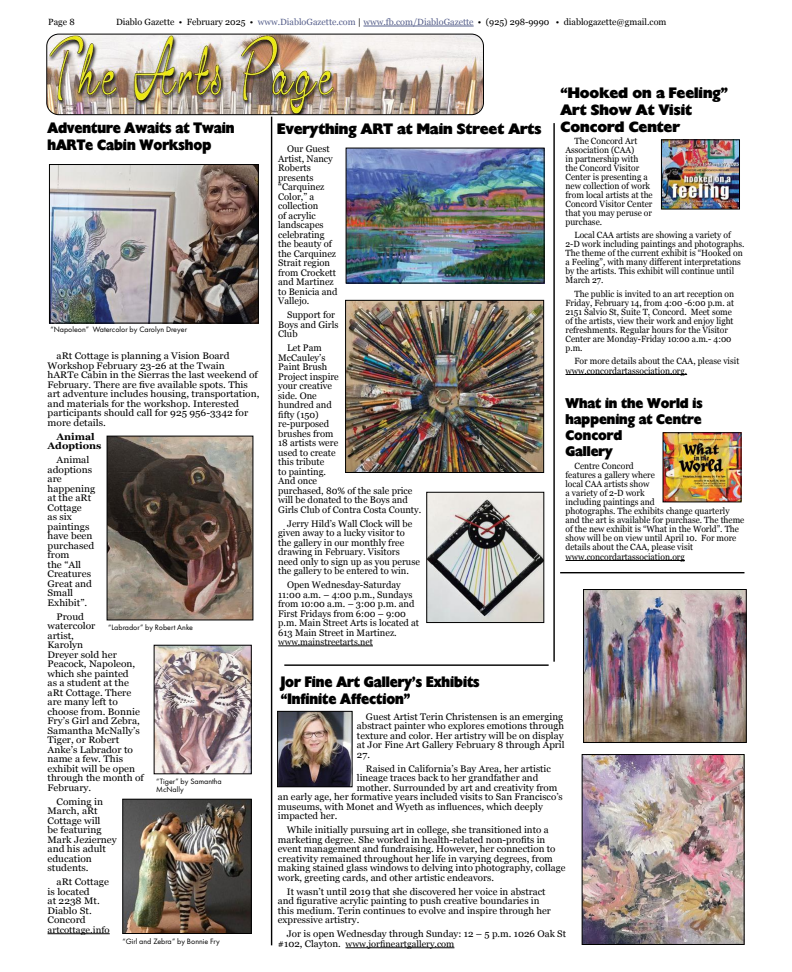
<style>
.page{position:relative;width:792px;height:972px;background:#fff}
.page>*{position:absolute;margin:0;border:0;box-sizing:border-box;transform-origin:0 0}
.t1{font:15px/17px "Herald";color:#000;scale:.91 1}
.t2{font:15px/17px "Herald";color:#000}
.t3{font:14px/16px "Herald";color:#000;scale:.95 1}
.t4{font:9.5px/9.5px "Georgia";color:#000}
.t5{font:9.5px/9.5px "Georgia";color:#000;scale:1.07 1}
.t6{font:700 9.5px/9.5px "Georgia";color:#000;text-align:center;scale:1.07 1}
.t7{font:9px/9px "Georgia";color:#000;scale:.95 1}
.t8{font:9px "Georgia";color:#000}
.t9{font:9px "Georgia";color:#000;scale:1.07 1}
.t10{font:8px/8px "Futura PT";color:#000}
.s1{color:#57608c}
.s2{font-size:9.5px}
</style>
<div class="page">
<hr style="left:363px;top:26px;width:111px;height:1px;background:#57608c">
<hr style="left:48px;top:934px;width:62px;height:1px;background:#000">
<img style="left:48px;top:34px;width:435px;height:81px">
<div style="left:46px;top:34px;width:438px;height:81px;border:1px solid #000;border-radius:12px"></div>
<img style="left:348px;top:150px;width:195px;height:132px">
<div style="left:346px;top:148px;width:199px;height:136px;border:1px solid #000"></div>
<hr style="left:278px;top:646px;width:95px;height:1px;background:#000">
<img style="left:156px;top:647px;width:94px;height:125px">
<div style="left:154px;top:645px;width:98px;height:129px;border:1px solid #000"></div>
<img style="left:51px;top:166px;width:206px;height:156px">
<div style="left:49px;top:164px;width:210px;height:160px;border:1px solid #000"></div>
<hr style="left:271px;top:117px;width:1px;height:828px;background:#000">
<hr style="left:553px;top:123px;width:2px;height:539px;background:#000">
<hr style="left:566px;top:374px;width:121px;height:1px;background:#000">
<hr style="left:566px;top:560px;width:119px;height:1px;background:#000">
<hr style="left:346px;top:948px;width:108px;height:1px;background:#000">
<img style="left:124px;top:801px;width:126px;height:131px">
<div style="left:122px;top:799px;width:130px;height:135px;border:1px solid #000"></div>
<img style="left:663px;top:141px;width:75px;height:67px">
<div style="left:661px;top:139px;width:79px;height:71px;border:1px solid #000"></div>
<img style="left:584px;top:756px;width:158px;height:187px">
<div style="left:582px;top:754px;width:162px;height:191px;border:1px solid #000"></div>
<img style="left:347px;top:302px;width:195px;height:169px">
<div style="left:345px;top:300px;width:199px;height:173px;border:1px solid #000"></div>
<img style="left:428px;top:494px;width:114px;height:127px">
<div style="left:426px;top:492px;width:118px;height:131px;border:1px solid #000"></div>
<img style="left:585px;top:591px;width:160px;height:150px">
<div style="left:583px;top:589px;width:164px;height:154px;border:1px solid #000"></div>
<img style="left:109px;top:438px;width:142px;height:180px">
<div style="left:107px;top:436px;width:146px;height:184px;border:1px solid #000"></div>
<img style="left:665px;top:434px;width:75px;height:66px">
<div style="left:663px;top:432px;width:79px;height:70px;border:1px solid #000"></div>
<hr style="left:284px;top:664px;width:265px;height:2px;background:#000">
<hr style="left:560px;top:572px;width:184px;height:1px;background:#000">
<img style="left:279px;top:713px;width:71px;height:72px">
<div style="left:277px;top:711px;width:75px;height:76px;border:1px solid #000"></div>
<p class="t8" style="left:48px;top:16px;width:28px">Page 8</p>
<p class="t8" style="left:116px;top:16px;width:552px">Diablo Gazette • February 2025 • <span class="s1">www.DiabloGazette.com</span> | <span class="s1">www.fb.com/DiabloGazette</span> • (925) 298-9990 • diablogazette@gmail.com</p>
<h1 class="t2" style="left:560px;top:85px;width:169px">“Hooked on a Feeling”<br>Art Show At Visit<br>Concord Center</h1>
<p class="t7" style="left:566px;top:136px;width:93px;text-indent:9px">The Concord Art<br>Association (CAA)<br>in partnership with<br>the Concord Visitor<br>Center is presenting a new collection of work from local artists at the<br>Concord Visitor Center that you may peruse or purchase.</p>
<p class="t7" style="left:566px;top:230px;width:190px;text-indent:9px">Local CAA artists are showing a variety of 2-D work including paintings and photographs.<br>The theme of the current exhibit is “Hooked on a Feeling”, with many different interpretations by the artists. This exhibit will continue until March 27.</p>
<p class="t7" style="left:566px;top:289px;width:179px;text-indent:9px">The public is invited to an art reception on Friday, February 14, from 4:00 -6:00 p.m. at 2151 Salvio St, Suite T, Concord. Meet some of the artists, view their work and enjoy light refreshments. Regular hours for the Visitor Center are Monday-Friday 10:00 a.m.- 4:00 p.m.</p>
<p class="t7" style="left:566px;top:356px;width:184px;line-height:9.5px;text-indent:9px">For more details about the CAA, please visit www.concordartassociation.org.</p>
<h2 class="t3" style="left:566px;top:395px;width:146px">What in the World is happening at Centre<br>Concord<br>Gallery</h2>
<p class="t7" style="left:566px;top:461px;width:190px;text-indent:9px">Centre Concord<br>features a gallery where<br>local CAA artists show<br>a variety of 2-D work<br>including paintings and<br>photographs. The exhibits change quarterly and the art is available for purchase. The theme of the new exhibit is “What in the World”. The show will be on view until April 10. For more details about the CAA, please visit www.concordartassociation.org</p>
<h1 class="t1" style="left:48px;top:120px;width:207px">Adventure Awaits at Twain hARTe Cabin Workshop</h1>
<h1 class="t2" style="left:277px;top:121px;width:266px">Everything ART at Main Street Arts</h1>
<p class="t4" style="left:278px;top:144px;width:61px;text-indent:9px">Our Guest<br>Artist, Nancy<br>Roberts presents “Carquinez<br>Color,” a collection<br>of acrylic landscapes celebrating the beauty of the Carquinez<br>Strait region from Crockett and Martinez to Benicia and<br>Vallejo.</p>
<p class="t4" style="left:278px;top:310px;width:62px;text-indent:9px">Support for<br>Boys and Girls<br>Club</p>
<p class="t4" style="left:278px;top:343px;width:145px;text-indent:9px">Let Pam<br>McCauley’s<br>Paint Brush<br>Project inspire<br>your creative<br>side. One<br>hundred and<br>fifty (150)<br>re-purposed<br>brushes from<br>18 artists were<br>used to create<br>this tribute<br>to painting.<br>And once<br>purchased, 80% of the sale price will be donated to the Boys and<br>Girls Club of Contra Costa County.</p>
<p class="t4" style="left:278px;top:518px;width:143px;text-indent:9px">Jerry Hild’s Wall Clock will be given away to a lucky visitor to the gallery in our monthly free drawing in February. Visitors need only to sign up as you peruse the gallery to be entered to win.</p>
<p class="t4" style="left:278px;top:580px;width:143px;text-indent:9px">Open Wednesday-Saturday<br>11:00 a.m. – 4:00 p.m., Sundays from 10:00 a.m. – 3:00 p.m. and<br>First Fridays from 6:00 – 9:00 p.m. Main Street Arts is located at<br>613 Main Street in Martinez.</p>
<p class="t8" style="left:278px;top:635px;width:96px">www.mainstreetarts.net</p>
<p class="t10" style="left:50px;top:326px;width:138px">“Napoleon” Watercolor by Carolyn Dreyer</p>
<p class="t5" style="left:48px;top:351px;width:200px;text-indent:9px">aRt Cottage is planning a Vision Board Workshop February 23-26 at the Twain<br>hARTe Cabin in the Sierras the last weekend of February. There are five available spots. This art adventure includes housing, transportation, and materials for the workshop. Interested participants should call for 925 956-3342 for more details.</p>
<p class="t6" style="left:48px;top:431px;width:52px">Animal<br>Adoptions</p>
<p class="t5" style="left:48px;top:455px;width:46px;text-indent:9px">Animal adoptions are happening at the aRt<br>Cottage<br>as six paintings have been purchased from<br>the “All<br>Creatures<br>Great and<br>Small<br>Exhibit”.</p>
<p class="t5" style="left:48px;top:612px;width:92px;text-indent:9px">Proud<br>watercolor<br>artist,<br>Karolyn<br>Dreyer sold her<br>Peacock, Napoleon, which she painted<br>as a student at the aRt Cottage. There are many left to choose from. Bonnie<br>Fry’s Girl and Zebra,<br>Samantha McNally’s<br>Tiger, or Robert<br>Anke’s Labrador to name a few. This exhibit will be open through the month of<br>February.</p>
<p class="t5" style="left:48px;top:797px;width:66px;text-indent:9px">Coming in<br>March, aRt<br>Cottage will<br>be featuring<br>Mark Jezierney and his adult education students.</p>
<p class="t5" style="left:48px;top:877px;width:59px;text-indent:9px">aRt Cottage is located<br>at 2238 Mt.<br>Diablo St.<br>Concord</p>
<p class="t9" style="left:48px;top:923px;width:60px">artcottage.info</p>
<p class="t10" style="left:108px;top:623px;width:87px">“Labrador” by Robert Anke</p>
<h1 class="t1" style="left:281px;top:674px;width:220px">Jor Fine Art Gallery’s Exhibits “Infinite Affection”</h1>
<p class="t4" style="left:357px;top:712px;width:209px;text-indent:9px">Guest Artist Terin Christensen is an emerging abstract painter who explores emotions through texture and color. Her artistry will be on display at Jor Fine Art Gallery February 8 through April 27.</p>
<p class="t4" style="left:366px;top:764px;width:186px">Raised in California’s Bay Area, her artistic</p>
<p class="t4" style="left:357px;top:773px;width:183px">lineage traces back to her grandfather and</p>
<p class="t4" style="left:357px;top:783px;width:202px">mother. Surrounded by art and creativity from</p>
<p class="t4" style="left:278px;top:792px;width:286px">an early age, her formative years included visits to San Francisco’s</p>
<p class="t4" style="left:278px;top:802px;width:266px">museums, with Monet and Wyeth as influences, which deeply</p>
<p class="t4" style="left:278px;top:811px;width:61px">impacted her.</p>
<p class="t4" style="left:278px;top:825px;width:289px;text-indent:9px">While initially pursuing art in college, she transitioned into a marketing degree. She worked in health-related non-profits in event management and fundraising. However, her connection to creativity remained throughout her life in varying degrees, from making stained glass windows to delving into photography, collage work, greeting cards, and other artistic endeavors.</p>
<p class="t4" style="left:278px;top:887px;width:275px;text-indent:9px">It wasn’t until 2019 that she discovered her voice in abstract and figurative acrylic painting to push creative boundaries in this medium. Terin continues to evolve and inspire through her expressive artistry.</p>
<p class="t4" style="left:287px;top:929px;width:281px">Jor is open Wednesday through Sunday: 12 – 5 p.m. 1026 Oak St</p>
<p class="t10" style="left:156px;top:778px;width:67px">“Tiger” by Samantha<br>McNally</p>
<p class="t10" style="left:122px;top:938px;width:99px">“Girl and Zebra” by Bonnie Fry</p>
<p class="t8" style="left:278px;top:937px;width:178px"><span class="s2">#102, Clayton.</span> www.jorfineartgallery.com</p>
</div>
